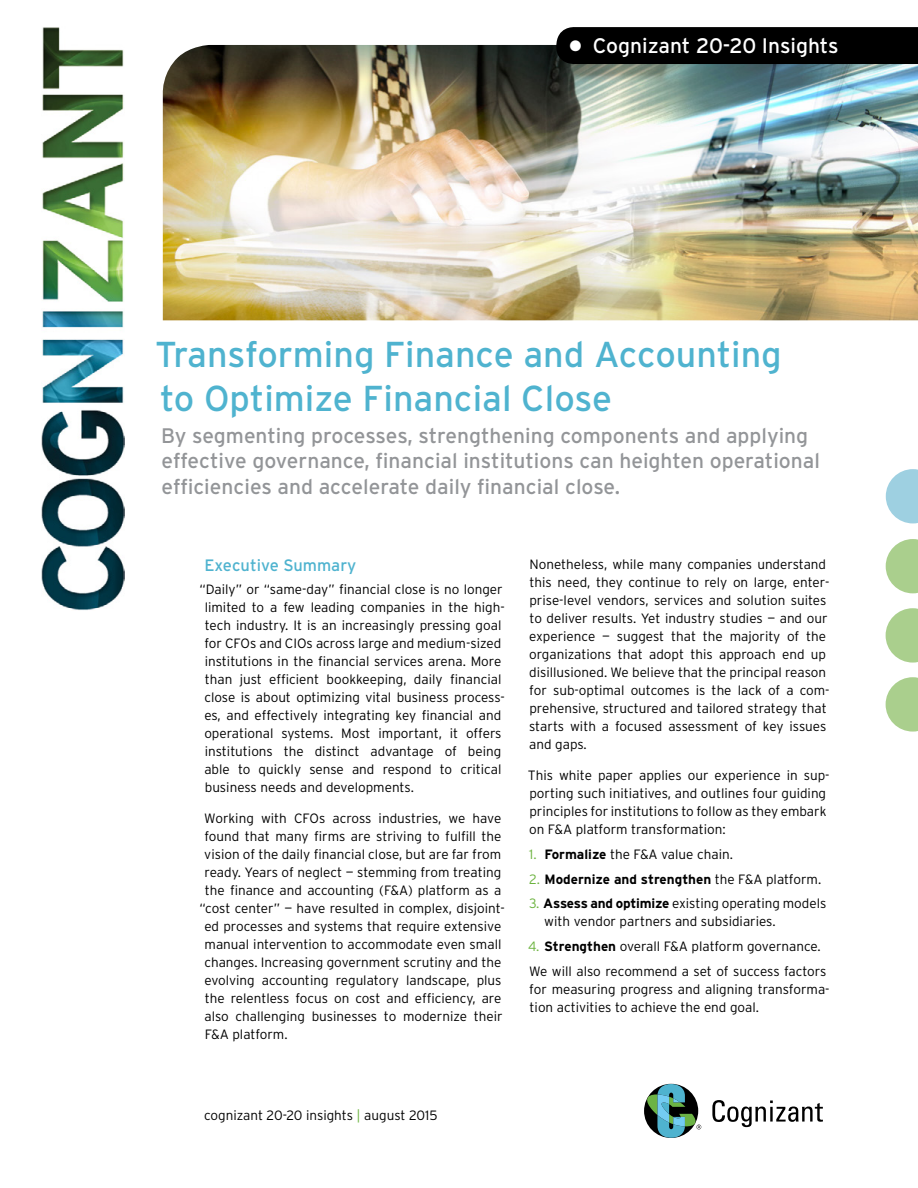
<style>
.page{position:relative;width:918px;height:1188px;background:#fff}
.page>*{position:absolute;margin:0;border:0;box-sizing:border-box;transform-origin:0 0}
.t1{font:36px/43.2px "Interstate";color:#4fb3cf}
.t2{font:21px/25.2px "Interstate";color:#939598}
.t3{font:21px "Interstate";color:#fff}
.t4{font:16.5px "Interstate";color:#4fb3cf}
.t5{font:300 13.5px/18px "Interstate";color:#000}
.t6{font:700 13.5px "Interstate";color:#000}
.s1{font-size:36px}
.s2{color:#6cb33f}
.s3{font-weight:700}
.s4{font-weight:300;color:#6cb33f}
.s5{font-weight:300}
</style>
<div class="page">
<img style="left:162px;top:45px;width:756px;height:275px">
<img style="left:41px;top:27px;width:83px;height:583px">
<div style="left:556px;top:27px;width:362px;height:38px;background:#000"></div>
<svg style="left:886px;top:469px;width:32px;height:54px"></svg>
<svg style="left:886px;top:539px;width:32px;height:54px"></svg>
<svg style="left:886px;top:608px;width:32px;height:55px"></svg>
<svg style="left:886px;top:677px;width:32px;height:55px"></svg>
<svg style="left:712px;top:1100px;width:111px;height:27px"></svg>
<svg style="left:644px;top:1084px;width:57px;height:54px"></svg>
<p class="t3" style="left:568px;top:34px;width:273px"><span class="s1">•</span> Cognizant 20-20 Insights</p>
<p class="t1" style="left:155px;top:333px;width:628px">Transforming Finance and Accounting to Optimize Financial Close</p>
<p class="t2" style="left:161px;top:423px;width:660px">By segmenting processes, strengthening components and applying effective governance, financial institutions can heighten operational efficiencies and accelerate daily financial close.</p>
<p class="t4" style="left:204px;top:556px;width:154px">Executive Summary</p>
<p class="t5" style="left:204px;top:580px;width:302px;text-indent:-5px">“Daily” or “same-day” financial close is no longer limited to a few leading companies in the high&shy;tech industry. It is an increasingly pressing goal for CFOs and CIOs across large and medium-sized institutions in the financial services arena. More than just efficient bookkeeping, daily financial close is about optimizing vital business process&shy;es, and effectively integrating key financial and operational systems. Most important, it offers institutions the distinct advantage of being able to quickly sense and respond to critical business needs and developments.</p>
<p class="t5" style="left:204px;top:809px;width:299px">Working with CFOs across industries, we have</p>
<p class="t5" style="left:204px;top:827px;width:298px">found that many firms are striving to fulfill the</p>
<p class="t5" style="left:204px;top:845px;width:298px">vision of the daily financial close, but are far from</p>
<p class="t5" style="left:205px;top:863px;width:298px">ready. Years of neglect — stemming from treating</p>
<p class="t5" style="left:205px;top:881px;width:298px">the finance and accounting (F&amp;A) platform as a</p>
<p class="t5" style="left:199px;top:899px;width:307px">“cost center” — have resulted in complex, disjoint-</p>
<p class="t5" style="left:204px;top:917px;width:299px">ed processes and systems that require extensive</p>
<p class="t5" style="left:205px;top:935px;width:298px">manual intervention to accommodate even small</p>
<p class="t5" style="left:204px;top:953px;width:299px">changes. Increasing government scrutiny and the</p>
<p class="t5" style="left:204px;top:971px;width:299px">evolving accounting regulatory landscape, plus</p>
<p class="t5" style="left:205px;top:989px;width:298px">the relentless focus on cost and efficiency, are</p>
<p class="t5" style="left:204px;top:1007px;width:300px">also challenging businesses to modernize their</p>
<p class="t5" style="left:205px;top:1025px;width:84px">F&amp;A platform.</p>
<p class="t5" style="left:529px;top:555px;width:302px">Nonetheless, while many companies understand this need, they continue to rely on large, enter&shy;prise-level vendors, services and solution suites to deliver results. Yet industry studies — and our experience — suggest that the majority of the organizations that adopt this approach end up disillusioned. We believe that the principal reason for sub-optimal outcomes is the lack of a com&shy;prehensive, structured and tailored strategy that starts with a focused assessment of key issues and gaps.</p>
<p class="t5" style="left:528px;top:766px;width:303px">This white paper applies our experience in sup&shy;porting such initiatives, and outlines four guiding principles for institutions to follow as they embark on F&amp;A platform transformation:</p>
<p class="t5" style="left:529px;top:845px;width:205px"><span class="s2">1.</span> <span class="s3">Formalize</span> the F&amp;A value chain.</p>
<p class="t6" style="left:529px;top:871px;width:294px"><span class="s4">2.</span> Modernize and strengthen <span class="s5">the F&amp;A platform.</span></p>
<p class="t5" style="left:544px;top:895px;width:284px;text-indent:-15px"><span class="s2">3.</span> <span class="s3">Assess and optimize</span> existing operating models with vendor partners and subsidiaries.</p>
<p class="t5" style="left:528px;top:934px;width:300px;line-height:24.8px"><span class="s2">4.</span> <span class="s3">Strengthen</span> overall F&amp;A platform governance.<br>We will also recommend a set of success factors</p>
<p class="t5" style="left:529px;top:980px;width:302px">for measuring progress and aligning transforma&shy;tion activities to achieve the end goal.</p>
<p class="t5" style="left:204px;top:1106px;width:235px">cognizant 20-20 insights <span class="s2">|</span> august 2015</p>
</div>
